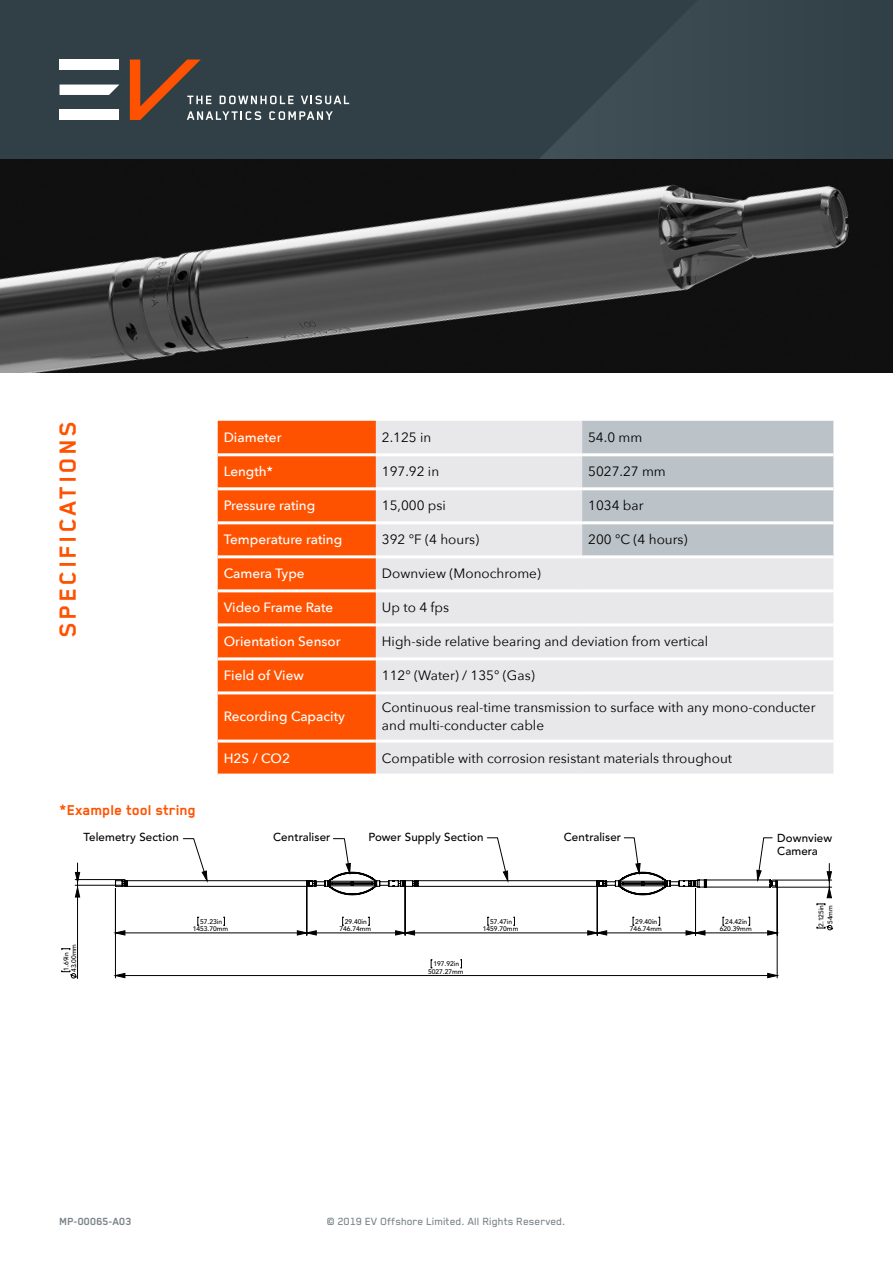
<style>
.page{position:relative;width:893px;height:1263px;background:#fff}
.page>*{position:absolute;margin:0;border:0;box-sizing:border-box;transform-origin:0 0}
.t1{font:700 27px "Blender Pro";letter-spacing:.1em;color:#ff5200}
.t2{font:700 16.5px "Blender Pro";color:#ff5200}
.t3{font:13.5px/18px "Avenir Next";color:#000}
.t4{font:500 13.5px "Avenir Next";color:#fff}
.t5{font:500 12px "Blender Pro";color:#7b858a}
.t6{font:700 12px "Blender Pro";color:#7b858a}
.t7{font:500 11.55px/12.8px "Avenir";letter-spacing:.01em;color:#000}
.t8{font:500 6.75px/7.6px "Avenir";color:#000;text-align:center}
</style>
<div class="page">
<div style="left:0;top:0;width:893px;height:372px;background:#313f46"></div>
<svg style="left:349px;top:15px;width:335px;height:144px"></svg>
<div style="left:218px;top:421px;width:158px;height:353px;background:#ff5200"></div>
<div style="left:376px;top:421px;width:457px;height:353px;background:#e8e8ea"></div>
<div style="left:582px;top:421px;width:251px;height:134px;background:#bcc3c8"></div>
<hr style="left:218px;top:453px;width:158px;height:3px;background:#fff">
<hr style="left:376px;top:453px;width:206px;height:3px;background:#fff">
<hr style="left:582px;top:453px;width:251px;height:3px;background:#fff">
<hr style="left:218px;top:487px;width:158px;height:3px;background:#fff">
<hr style="left:376px;top:487px;width:206px;height:3px;background:#fff">
<hr style="left:582px;top:487px;width:251px;height:3px;background:#fff">
<hr style="left:218px;top:521px;width:158px;height:3px;background:#fff">
<hr style="left:376px;top:521px;width:206px;height:3px;background:#fff">
<hr style="left:582px;top:521px;width:251px;height:3px;background:#fff">
<hr style="left:218px;top:555px;width:158px;height:3px;background:#fff">
<hr style="left:376px;top:555px;width:206px;height:3px;background:#fff">
<hr style="left:582px;top:555px;width:251px;height:3px;background:#fff">
<hr style="left:218px;top:589px;width:158px;height:3px;background:#fff">
<hr style="left:376px;top:589px;width:206px;height:3px;background:#fff">
<hr style="left:582px;top:589px;width:251px;height:3px;background:#fff">
<hr style="left:218px;top:623px;width:158px;height:3px;background:#fff">
<hr style="left:376px;top:623px;width:206px;height:3px;background:#fff">
<hr style="left:582px;top:623px;width:251px;height:3px;background:#fff">
<hr style="left:218px;top:657px;width:158px;height:3px;background:#fff">
<hr style="left:376px;top:657px;width:206px;height:3px;background:#fff">
<hr style="left:582px;top:657px;width:251px;height:3px;background:#fff">
<hr style="left:218px;top:691px;width:158px;height:3px;background:#fff">
<hr style="left:376px;top:691px;width:206px;height:3px;background:#fff">
<hr style="left:582px;top:691px;width:251px;height:3px;background:#fff">
<hr style="left:218px;top:739px;width:158px;height:3px;background:#fff">
<hr style="left:376px;top:739px;width:206px;height:3px;background:#fff">
<hr style="left:582px;top:739px;width:251px;height:3px;background:#fff">
<svg style="left:62px;top:837px;width:770px;height:142px"></svg>
<svg style="left:115px;top:973px;width:662px;height:5px"></svg>
<svg style="left:115px;top:931px;width:662px;height:4px"></svg>
<svg style="left:75px;top:863px;width:756px;height:35px"></svg>
<img style="left:0;top:159px;width:893px;height:213px">
<div style="left:60px;top:60px;width:59px;height:10px;background:#fff"></div>
<svg style="left:60px;top:85px;width:59px;height:10px"></svg>
<div style="left:60px;top:110px;width:59px;height:10px;background:#fff"></div>
<svg style="left:130px;top:60px;width:219px;height:60px"></svg>
<h1 class="t1" style="left:53px;top:637px;width:217px;rotate:-90deg">SPECIFICATIONS</h1>
<p class="t2" style="left:60px;top:801px;width:138px">*Example tool string</p>
<p class="t4" style="left:224px;top:426px;width:59px">Diameter</p>
<p class="t3" style="left:382px;top:428px;width:51px">2.125 in</p>
<p class="t3" style="left:588px;top:428px;width:56px">54.0 mm</p>
<p class="t4" style="left:224px;top:460px;width:51px">Length*</p>
<p class="t3" style="left:382px;top:462px;width:59px">197.92 in</p>
<p class="t3" style="left:588px;top:462px;width:79px">5027.27 mm</p>
<p class="t4" style="left:224px;top:494px;width:93px">Pressure rating</p>
<p class="t3" style="left:382px;top:496px;width:65px">15,000 psi</p>
<p class="t3" style="left:588px;top:496px;width:57px">1034 bar</p>
<p class="t4" style="left:224px;top:528px;width:120px">Temperature rating</p>
<p class="t3" style="left:382px;top:530px;width:99px">392 °F (4 hours)</p>
<p class="t3" style="left:588px;top:530px;width:101px">200 °C (4 hours)</p>
<p class="t4" style="left:224px;top:562px;width:82px">Camera Type</p>
<p class="t3" style="left:382px;top:564px;width:161px">Downview (Monochrome)</p>
<p class="t4" style="left:224px;top:596px;width:111px">Video Frame Rate</p>
<p class="t3" style="left:382px;top:598px;width:69px">Up to 4 fps</p>
<p class="t4" style="left:224px;top:630px;width:118px">Orientation Sensor</p>
<p class="t3" style="left:382px;top:632px;width:328px">High-side relative bearing and deviation from vertical</p>
<p class="t4" style="left:224px;top:664px;width:82px">Field of View</p>
<p class="t3" style="left:382px;top:666px;width:154px">112° (Water) / 135° (Gas)</p>
<p class="t4" style="left:224px;top:705px;width:123px">Recording Capacity</p>
<p class="t3" style="left:382px;top:698px;width:435px">Continuous real-time transmission to surface with any mono-conducter and multi-conducter cable</p>
<p class="t4" style="left:224px;top:746px;width:68px">H2S / CO2</p>
<p class="t3" style="left:382px;top:748px;width:352px">Compatible with corrosion resistant materials throughout</p>
<p class="t7" style="left:83px;top:830px;width:97px">Telemetry Section</p>
<p class="t7" style="left:368px;top:830px;width:117px">Power Supply Section</p>
<p class="t7" style="left:777px;top:831px;width:57px">Downview<br>Camera</p>
<p class="t7" style="left:273px;top:830px;width:59px">Centraliser</p>
<p class="t7" style="left:564px;top:830px;width:59px">Centraliser</p>
<p class="t8" style="left:62px;top:972px;width:30px;text-align:left;rotate:-90deg">1.69in<br>43.00mm</p>
<p class="t8" style="left:193px;top:917px;width:37px">57.23in<br>1453.70mm</p>
<p class="t8" style="left:483px;top:917px;width:37px">57.47in<br>1459.70mm</p>
<p class="t8" style="left:339px;top:917px;width:33px">29.40in<br>746.74mm</p>
<p class="t8" style="left:428px;top:960px;width:37px">197.92in<br>5027.27mm</p>
<p class="t8" style="left:630px;top:917px;width:33px">29.40in<br>746.74mm</p>
<p class="t8" style="left:720px;top:917px;width:33px">24.42in<br>620.39mm</p>
<p class="t8" style="left:816px;top:927px;width:24px;line-height:8.9px;rotate:-90deg">2.125in<br>54mm</p>
<p class="t6" style="left:60px;top:1215px;width:74px">MP-00065-A03</p>
<p class="t5" style="left:327px;top:1215px;width:240px">© 2019 EV Offshore Limited. All Rights Reserved.</p>
</div>
